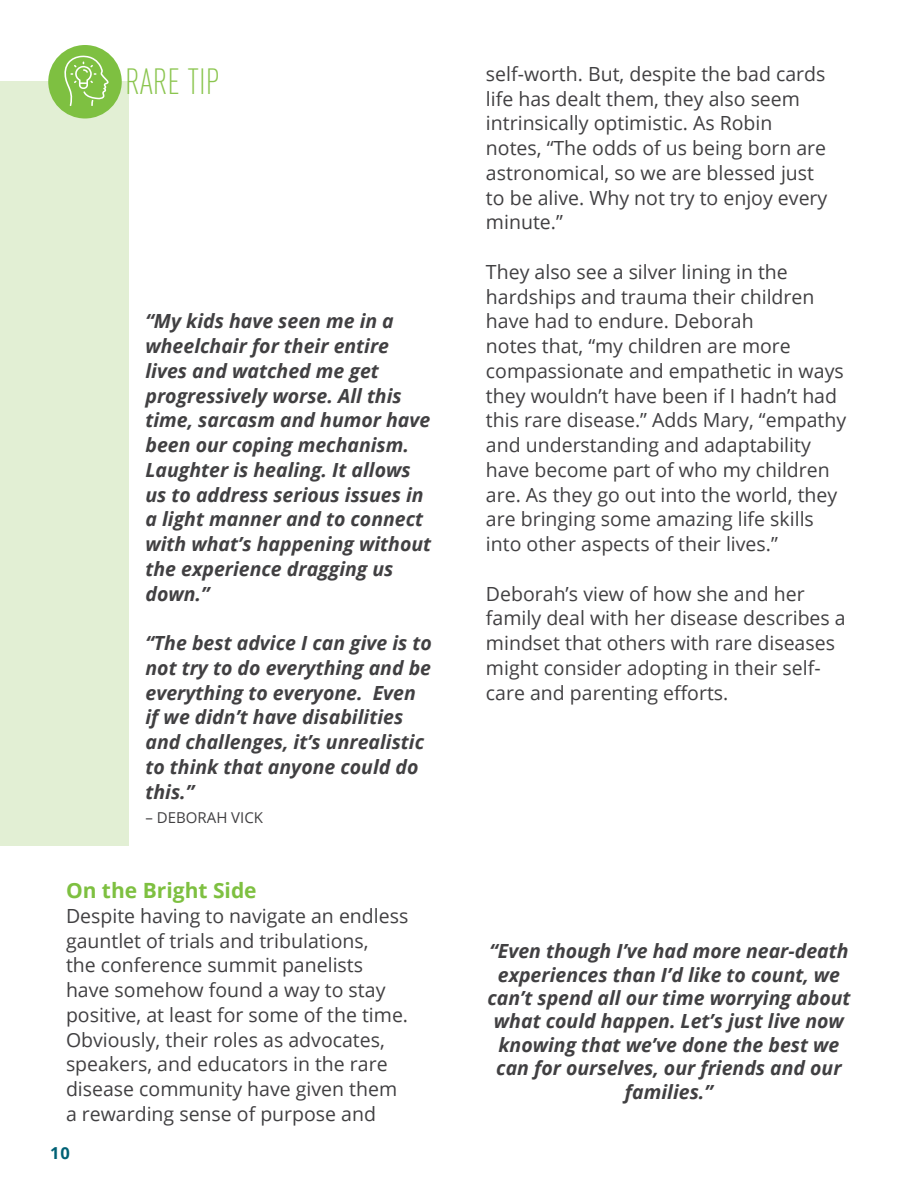
<style>
.page{position:relative;width:918px;height:1188px;background:#fff}
.page>*{position:absolute;margin:0;border:0;box-sizing:border-box;transform-origin:0 0}
.t1{font:300 36px "DIN Cond";color:#8bc54f}
.t2{font:700 21px "Open Sans";color:#7ec041}
.t3{font:19.5px/24.8px "Open Sans";color:#414042}
.t4{font:italic 700 19.5px/24.8px "Open Sans";color:#414042}
.t5{font:700 16.5px "Open Sans";color:#006175}
.t6{font:15px "Open Sans";color:#414042}
</style>
<div class="page">
<div style="left:0;top:82px;width:129px;height:764px;background:#e2efd4"></div>
<div style="left:48px;top:45px;width:74px;height:73px;background:#7ec041;border-radius:50%"></div>
<svg style="left:64px;top:55px;width:45px;height:51px"></svg>
<h1 class="t1" style="left:125px;top:60px;width:96px">RARE TIP</h1>
<p class="t4" style="left:146px;top:308px;width:287px">“My kids have seen me in a wheelchair for their entire lives and watched me get progressively worse. All this time, sarcasm and humor have been our coping mechanism.<br>Laughter is healing. It allows us to address serious issues in a light manner and to connect with what’s happening without the experience dragging us down.”</p>
<p class="t4" style="left:146px;top:630px;width:288px">“The best advice I can give is to not try to do everything and be everything to everyone. Even if we didn’t have disabilities and challenges, it’s unrealistic to think that anyone could do this.”</p>
<p class="t6" style="left:146px;top:808px;width:119px">– DEBORAH VICK</p>
<p class="t2" style="left:66px;top:876px;width:192px">On the Bright Side</p>
<p class="t3" style="left:66px;top:903px;width:344px">Despite having to navigate an endless gauntlet of trials and tribulations,<br>the conference summit panelists have somehow found a way to stay positive, at least for some of the time.<br>Obviously, their roles as advocates, speakers, and educators in the rare disease community have given them a rewarding sense of purpose and</p>
<p class="t5" style="left:50px;top:1141px;width:21px">10</p>
<p class="t3" style="left:486px;top:61px;width:343px">self-worth. But, despite the bad cards life has dealt them, they also seem intrinsically optimistic. As Robin notes, “The odds of us being born are astronomical, so we are blessed just to be alive. Why not try to enjoy every minute.”</p>
<p class="t3" style="left:486px;top:259px;width:362px">They also see a silver lining in the hardships and trauma their children have had to endure. Deborah<br>notes that, “my children are more compassionate and empathetic in ways they wouldn’t have been if I hadn’t had this rare disease.” Adds Mary, “empathy and understanding and adaptability have become part of who my children are. As they go out into the world, they are bringing some amazing life skills into other aspects of their lives.”</p>
<p class="t3" style="left:486px;top:581px;width:361px">Deborah’s view of how she and her family deal with her disease describes a mindset that others with rare diseases might consider adopting in their self&shy;care and parenting efforts.</p>
<p class="t4" style="left:487px;top:939px;width:365px;line-height:23.4px;text-align:center">“Even though I’ve had more near-death experiences than I’d like to count, we can’t spend all our time worrying about what could happen. Let’s just live now knowing that we’ve done the best we can for ourselves, our friends and our families.”</p>
</div>
